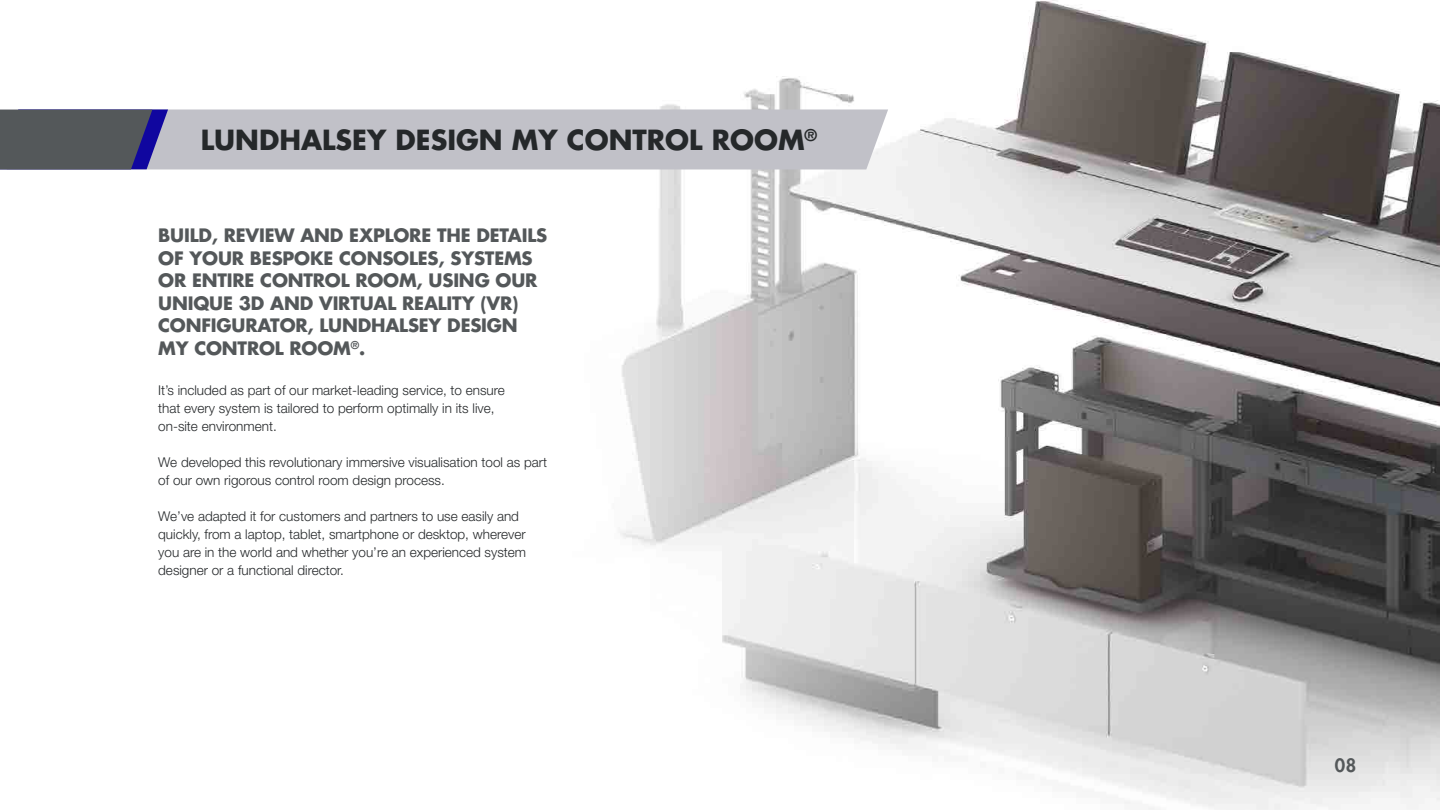
<style>
.page{position:relative;width:1440px;height:810px;background:#fff}
.page>*{position:absolute;margin:0;border:0;box-sizing:border-box;transform-origin:0 0}
.t1{font:700 27px "Futura LT";color:#25282a}
.t2{font:700 18px/22.5px "Futura LT";letter-spacing:-.01em;color:#54585a}
.t3{font:800 18px "Futura LT";color:#54585a}
.t4{font:300 13.5px/18px "Helvetica Neue LT Std";color:#25282a}
</style>
<div class="page">
<img style="left:549px;top:0;width:891px;height:810px">
<div style="left:168px;top:109px;width:720px;height:60px;background:#c1c1c8"></div>
<svg style="left:0;top:109px;width:168px;height:60px;background:#545768"></svg>
<h1 class="t1" style="left:201px;top:122px;width:618px">LUNDHALSEY DESIGN MY CONTROL ROOM<sup>®</sup></h1>
<h2 class="t2" style="left:158px;top:224px;width:390px">BUILD, REVIEW AND EXPLORE THE DETAILS<br>OF YOUR BESPOKE CONSOLES, SYSTEMS<br>OR ENTIRE CONTROL ROOM, USING OUR<br>UNIQUE 3D AND VIRTUAL REALITY (VR)<br>CONFIGURATOR, LUNDHALSEY DESIGN<br>MY CONTROL ROOM<sup>®</sup>.</h2>
<p class="t4" style="left:158px;top:381px;width:348px">It’s included as part of our market-leading service, to ensure that every system is tailored to perform optimally in its live, on-site environment.</p>
<p class="t4" style="left:158px;top:453px;width:390px">We developed this revolutionary immersive visualisation tool as part of our own rigorous control room design process.</p>
<p class="t4" style="left:158px;top:507px;width:369px">We’ve adapted it for customers and partners to use easily and quickly, from a laptop, tablet, smartphone or desktop, wherever you are in the world and whether you’re an experienced system designer or a functional director.</p>
<h2 class="t3" style="left:1335px;top:753px;width:23px">08</h2>
</div>
